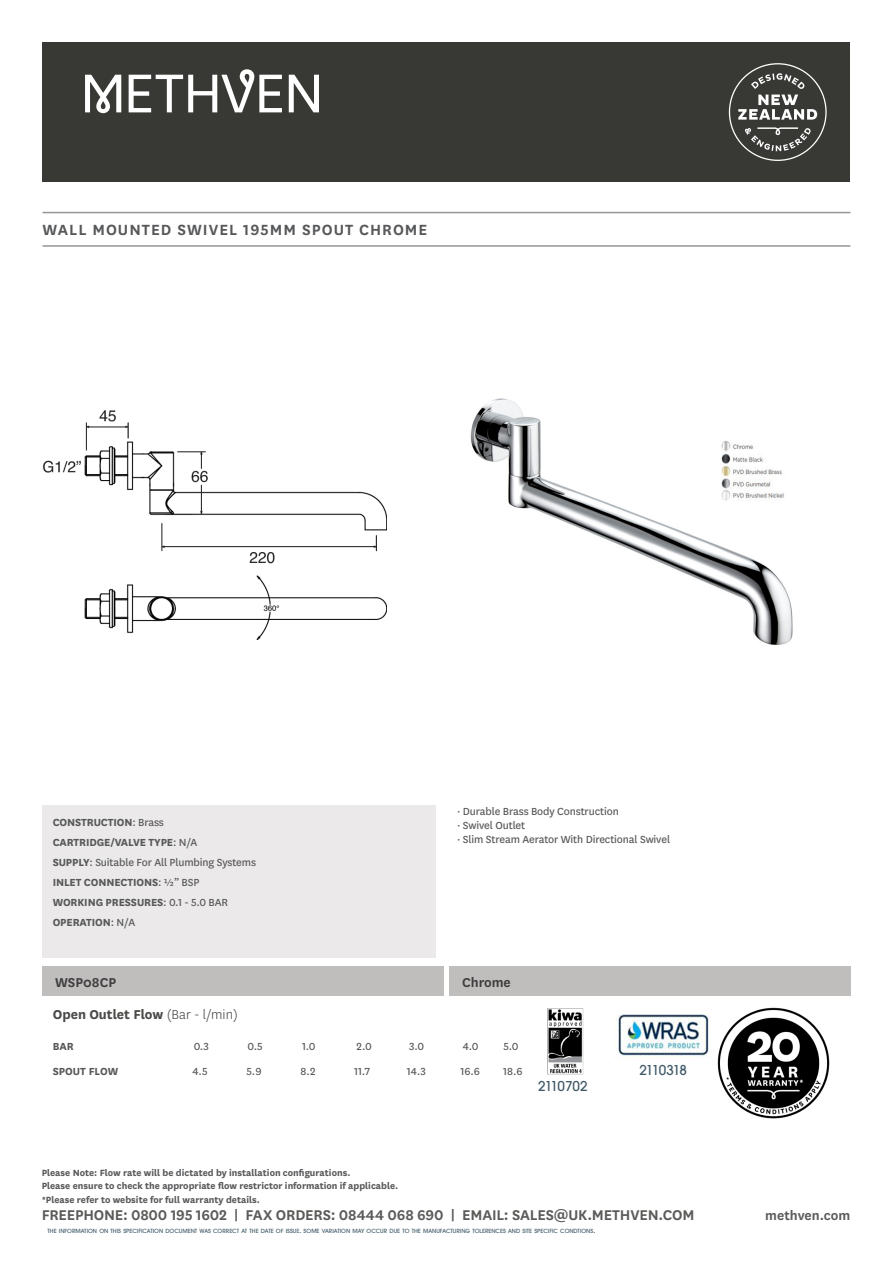
<style>
.page{position:relative;width:893px;height:1263px;background:#fff}
.page>*{position:absolute;margin:0;border:0;box-sizing:border-box;transform-origin:0 0}
.Product_Description{font:600 17.25px "National";letter-spacing:.06em;color:#57585a}
.Footer_-_Main_type{font:600 16.5px "National";letter-spacing:-.01em;color:#5b5c59}
.Product_Code___Price{font:700 15px "National";color:#494a47}
.Product_Code___Price-2{font:600 15px "National";color:#3e3e3f}
.Footer_-_Main_type-2{font:600 15px "National";color:#5b5c59}
.t1{font:500 15px "Avant Gard EF";letter-spacing:-.04em;color:#405968}
.t2{font:500 15px "Avant Gard EF";letter-spacing:-.015em;color:#405968}
.Product_Bullets{font:12px "National";letter-spacing:-.01em;color:#57585a}
.Product_Specs___Info{font:700 12px "National";letter-spacing:-.01em;color:#57585a}
.Product_Specs___Info-2{font:12px "National";letter-spacing:-.01em;color:#57585a}
.t3{font:700 10.5px "National";color:#57585a}
.t4{font:500 6.3px "Avant Gard EF";color:#405968}
.s1{font-weight:400}
.s2{font-weight:700}
.s3{font-weight:300;color:#3e3e3f}
.s4{font-size:9px}
</style>
<div class="page">
<hr style="left:43px;top:212px;width:807px;height:1px;background:#939598">
<hr style="left:43px;top:245px;width:807px;height:2px;background:#939598">
<div style="left:43px;top:43px;width:807px;height:139px;background:#383935"></div>
<svg style="left:729px;top:63px;width:98px;height:98px"></svg>
<svg style="left:85px;top:75px;width:36px;height:38px"></svg>
<svg style="left:129px;top:69px;width:153px;height:43px"></svg>
<svg style="left:289px;top:75px;width:30px;height:37px"></svg>
<div style="left:43px;top:806px;width:393px;height:152px;background:#ebe9e9"></div>
<img style="left:42px;top:410px;width:345px;height:230px">
<div style="left:43px;top:966px;width:401px;height:30px;background:#c0bebd"></div>
<div style="left:449px;top:966px;width:401px;height:30px;background:#c0bebd"></div>
<img style="left:717px;top:1007px;width:113px;height:112px">
<img style="left:470px;top:398px;width:323px;height:247px">
<img style="left:614px;top:1013px;width:98px;height:47px">
<img style="left:547px;top:1008px;width:36px;height:66px">
<p class="Product_Description" style="left:43px;top:217px;width:386px">WALL MOUNTED SWIVEL 195MM SPOUT CHROME</p>
<p class="Product_Specs___Info" style="left:53px;top:814px;width:113px">CONSTRUCTION<span class="s1">: Brass</span></p>
<p class="Product_Specs___Info" style="left:53px;top:834px;width:146px">CARTRIDGE/VALVE TYPE<span class="s1">: N/A</span></p>
<p class="Product_Specs___Info-2" style="left:53px;top:854px;width:205px"><span class="s2">SUPPLY</span>: Suitable For All Plumbing Systems</p>
<p class="Product_Specs___Info" style="left:53px;top:874px;width:148px">INLET CONNECTIONS<span class="s1">: ½” BSP</span></p>
<p class="Product_Specs___Info" style="left:53px;top:894px;width:177px">WORKING PRESSURES<span class="s1">: 0.1 - 5.0 BAR</span></p>
<p class="Product_Specs___Info" style="left:53px;top:914px;width:84px">OPERATION<span class="s1">: N/A</span></p>
<p class="Product_Bullets" style="left:457px;top:803px;width:163px">· Durable Brass Body Construction</p>
<p class="Product_Bullets" style="left:457px;top:817px;width:70px">· Swivel Outlet</p>
<p class="Product_Bullets" style="left:457px;top:832px;width:215px">· Slim Stream Aerator With Directional Swivel</p>
<p class="Product_Code___Price-2" style="left:55px;top:972px;width:62px">WSP08CP</p>
<p class="Product_Code___Price-2" style="left:462px;top:972px;width:50px">Chrome</p>
<p class="Product_Code___Price" style="left:53px;top:1004px;width:187px">Open Outlet Flow <span class="s3">(Bar - l/min)</span></p>
<p class="Product_Specs___Info" style="left:53px;top:1037px;width:23px">BAR</p>
<p class="Product_Bullets" style="left:194px;top:1038px;width:17px">0.3</p>
<p class="Product_Bullets" style="left:247px;top:1038px;width:17px">0.5</p>
<p class="Product_Bullets" style="left:302px;top:1038px;width:15px">1.0</p>
<p class="Product_Bullets" style="left:356px;top:1038px;width:17px">2.0</p>
<p class="Product_Bullets" style="left:409px;top:1038px;width:17px">3.0</p>
<p class="Product_Bullets" style="left:463px;top:1038px;width:17px">4.0</p>
<p class="Product_Bullets" style="left:503px;top:1038px;width:17px">5.0</p>
<p class="Product_Specs___Info" style="left:53px;top:1063px;width:67px">SPOUT FLOW</p>
<p class="Product_Bullets" style="left:192px;top:1063px;width:17px">4.5</p>
<p class="Product_Bullets" style="left:246px;top:1063px;width:17px">5.9</p>
<p class="Product_Bullets" style="left:301px;top:1063px;width:17px">8.2</p>
<p class="Product_Bullets" style="left:354px;top:1063px;width:17px">11.7</p>
<p class="Product_Bullets" style="left:407px;top:1063px;width:20px">14.3</p>
<p class="Product_Bullets" style="left:461px;top:1063px;width:21px">16.6</p>
<p class="Product_Bullets" style="left:503px;top:1063px;width:21px">18.6</p>
<p class="t2" style="left:538px;top:1077px;width:51px">2110702</p>
<p class="t3" style="left:42px;top:1166px;width:310px">Please Note: Flow rate will be dictated by installation configurations.</p>
<p class="t3" style="left:42px;top:1178px;width:358px">Please ensure to check the appropriate flow restrictor information if applicable.</p>
<p class="t3" style="left:42px;top:1192px;width:220px">*Please refer to website for full warranty details.</p>
<p class="t1" style="left:639px;top:1061px;width:49px">2110318</p>
<p class="Footer_-_Main_type" style="left:42px;top:1204px;width:654px">FREEPHONE: 0800 195 1602 | FAX ORDERS: 08444 068 690 | EMAIL: SALES@UK.METHVEN.COM</p>
<p class="Footer_-_Main_type-2" style="left:765px;top:1205px;width:87px">methven.com</p>
<p class="t4" style="left:48px;top:1227px;width:549px">THE INFORMATION ON THIS SPECIFICATION DOCUMENT WAS CORRECT AT THE DATE OF ISSUE<span class="s4">.</span> SOME VARIATION MAY OCCUR DUE TO THE MANUFACTURING TOLERENCES AND SITE SPECIFIC CONDTIONS<span class="s4">.</span></p>
</div>
